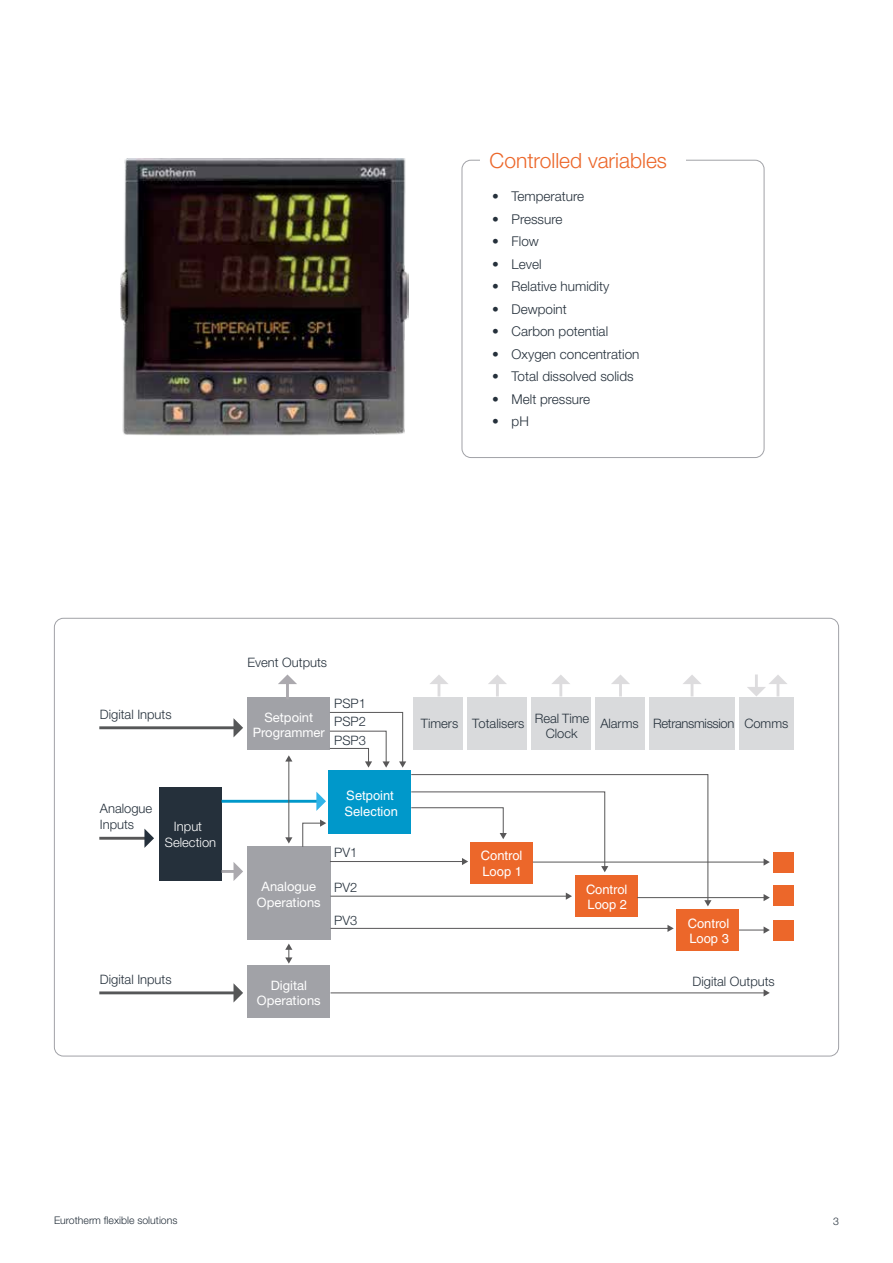
<style>
.page{position:relative;width:893px;height:1263px;background:#fff}
.page>*{position:absolute;margin:0;border:0;box-sizing:border-box;transform-origin:0 0}
.t1{font:300 21px "Helvetica Neue LT Std";color:#ec672a}
.t2{font:300 13.5px "Helvetica Neue LT Std";color:#25303b}
.t3{font:300 12.9px/18.6px "Helvetica Neue LT Std";color:#25303b}
.t4{font:12.9px/15.6px "Helvetica Neue LT Std";color:#fff;text-align:center}
.t5{font:12.9px/15.6px "Helvetica LT Std";color:#fff}
.t6{font:300 12.9px "Helvetica Neue LT Std";letter-spacing:-.025em;color:#25303b}
.t7{font:300 12.9px/15.6px "Helvetica Neue LT Std";color:#fff;text-align:center}
.t8{font:300 10.5px "Helvetica Neue LT Std";color:#25303b}
</style>
<div class="page">
<div style="left:247px;top:697px;width:83px;height:53px;background:#a1a2a7"></div>
<div style="left:159px;top:788px;width:63px;height:93px;background:#25303b"></div>
<div style="left:247px;top:965px;width:83px;height:53px;background:#a1a2a7"></div>
<div style="left:247px;top:846px;width:84px;height:94px;background:#a1a2a7"></div>
<div style="left:328px;top:770px;width:83px;height:64px;background:#0098ca"></div>
<div style="left:414px;top:697px;width:49px;height:53px;background:#d9dadc"></div>
<div style="left:467px;top:697px;width:60px;height:53px;background:#d9dadc"></div>
<div style="left:531px;top:697px;width:60px;height:53px;background:#d9dadc"></div>
<div style="left:595px;top:697px;width:50px;height:53px;background:#d9dadc"></div>
<div style="left:649px;top:697px;width:86px;height:53px;background:#d9dadc"></div>
<div style="left:739px;top:697px;width:55px;height:53px;background:#d9dadc"></div>
<div style="left:575px;top:875px;width:62px;height:42px;background:#ec672a"></div>
<div style="left:677px;top:909px;width:62px;height:42px;background:#ec672a"></div>
<hr style="left:99px;top:726px;width:136px;height:3px;background:#565758">
<svg style="left:233px;top:718px;width:10px;height:19px"></svg>
<hr style="left:99px;top:837px;width:47px;height:3px;background:#575758">
<svg style="left:144px;top:829px;width:10px;height:19px"></svg>
<hr style="left:99px;top:991px;width:136px;height:3px;background:#565758">
<svg style="left:233px;top:983px;width:10px;height:19px"></svg>
<hr style="left:286px;top:683px;width:3px;height:16px;background:#aba9ae">
<svg style="left:278px;top:674px;width:19px;height:10px"></svg>
<hr style="left:222px;top:800px;width:96px;height:3px;background:#0098ca">
<svg style="left:316px;top:792px;width:10px;height:19px"></svg>
<svg style="left:222px;top:862px;width:21px;height:19px"></svg>
<svg style="left:430px;top:675px;width:18px;height:21px"></svg>
<svg style="left:683px;top:675px;width:18px;height:21px"></svg>
<svg style="left:488px;top:675px;width:19px;height:21px"></svg>
<svg style="left:552px;top:675px;width:18px;height:21px"></svg>
<svg style="left:611px;top:675px;width:19px;height:21px"></svg>
<svg style="left:330px;top:712px;width:76px;height:56px"></svg>
<hr style="left:288px;top:760px;width:1px;height:78px;background:#585758">
<svg style="left:285px;top:755px;width:7px;height:6px"></svg>
<svg style="left:285px;top:837px;width:7px;height:6px"></svg>
<svg style="left:285px;top:943px;width:7px;height:21px"></svg>
<div style="left:773px;top:852px;width:21px;height:20px;background:#ec672a"></div>
<div style="left:773px;top:920px;width:21px;height:20px;background:#ec672a"></div>
<div style="left:773px;top:885px;width:21px;height:21px;background:#ec672a"></div>
<svg style="left:302px;top:819px;width:24px;height:28px"></svg>
<hr style="left:533px;top:862px;width:232px;height:1px;background:#585758">
<svg style="left:764px;top:858px;width:6px;height:8px"></svg>
<hr style="left:637px;top:897px;width:128px;height:1px;background:#585758">
<svg style="left:764px;top:894px;width:6px;height:7px"></svg>
<svg style="left:739px;top:926px;width:31px;height:8px"></svg>
<hr style="left:331px;top:992px;width:434px;height:1px;background:#585758">
<svg style="left:764px;top:989px;width:6px;height:7px"></svg>
<hr style="left:330px;top:861px;width:133px;height:1px;background:#585758">
<hr style="left:331px;top:896px;width:236px;height:1px;background:#585758">
<svg style="left:410px;top:774px;width:301px;height:132px"></svg>
<hr style="left:331px;top:928px;width:337px;height:1px;background:#585758">
<svg style="left:667px;top:925px;width:7px;height:7px"></svg>
<svg style="left:747px;top:674px;width:40px;height:22px"></svg>
<img style="left:120px;top:159px;width:289px;height:276px">
<div style="left:462px;top:160px;width:302px;height:298px;border:1px solid #a1a2a7;border-radius:9px"></div>
<div style="left:481px;top:144px;width:205px;height:33px;background:#fff"></div>
<h1 class="t1" style="left:490px;top:148px;width:179px">Controlled variables</h1>
<p class="t2" style="left:492px;top:188px;width:94px">• Temperature</p>
<p class="t2" style="left:492px;top:211px;width:72px">• Pressure</p>
<p class="t2" style="left:492px;top:233px;width:48px">• Flow</p>
<p class="t2" style="left:492px;top:256px;width:51px">• Level</p>
<p class="t2" style="left:492px;top:278px;width:119px">• Relative humidity</p>
<p class="t2" style="left:492px;top:301px;width:76px">• Dewpoint</p>
<p class="t2" style="left:492px;top:323px;width:118px">• Carbon potential</p>
<p class="t2" style="left:492px;top:346px;width:149px">• Oxygen concentration</p>
<p class="t2" style="left:492px;top:368px;width:143px">• Total dissolved solids</p>
<p class="t2" style="left:492px;top:391px;width:100px">• Melt pressure</p>
<p class="t2" style="left:492px;top:413px;width:38px">• pH</p>
<p class="t3" style="left:100px;top:705px;width:73px">Digital Inputs</p>
<p class="t3" style="left:100px;top:800px;width:54px;line-height:15.6px">Analogue<br>Inputs</p>
<p class="t7" style="left:165px;top:818px;width:53px">Input<br>Selection</p>
<p class="t3" style="left:100px;top:970px;width:73px">Digital Inputs</p>
<p class="t3" style="left:247px;top:653px;width:81px">Event Outputs</p>
<p class="t4" style="left:253px;top:709px;width:73px">Setpoint<br>Programmer</p>
<p class="t3" style="left:334px;top:694px;width:33px;text-align:justify">PSP1<br>PSP2<br>PSP3</p>
<p class="t3" style="left:546px;top:718px;width:45px;line-height:9.8px;text-indent:-125px">Timers Totalisers Real Time<br>Clock</p>
<p class="t6" style="left:600px;top:716px;width:190px">Alarms Retransmission Comms</p>
<p class="t5" style="left:344px;top:788px;width:55px">Setpoint<br>Selection</p>
<p class="t3" style="left:334px;top:843px;width:25px">PV1</p>
<p class="t5" style="left:481px;top:848px;width:43px">Control<br>Loop 1</p>
<p class="t4" style="left:257px;top:878px;width:65px">Analogue<br>Operations</p>
<p class="t3" style="left:334px;top:878px;width:25px">PV2</p>
<p class="t5" style="left:586px;top:881px;width:43px">Control<br>Loop 2</p>
<p class="t3" style="left:334px;top:911px;width:25px">PV3</p>
<p class="t5" style="left:688px;top:915px;width:43px">Control<br>Loop 3</p>
<p class="t4" style="left:257px;top:977px;width:65px">Digital<br>Operations</p>
<p class="t3" style="left:692px;top:972px;width:84px">Digital Outputs</p>
<p class="t8" style="left:54px;top:1214px;width:125px">Eurotherm flexible solutions</p>
<p class="t8" style="left:833px;top:1215px;width:7px">3</p>
</div>
